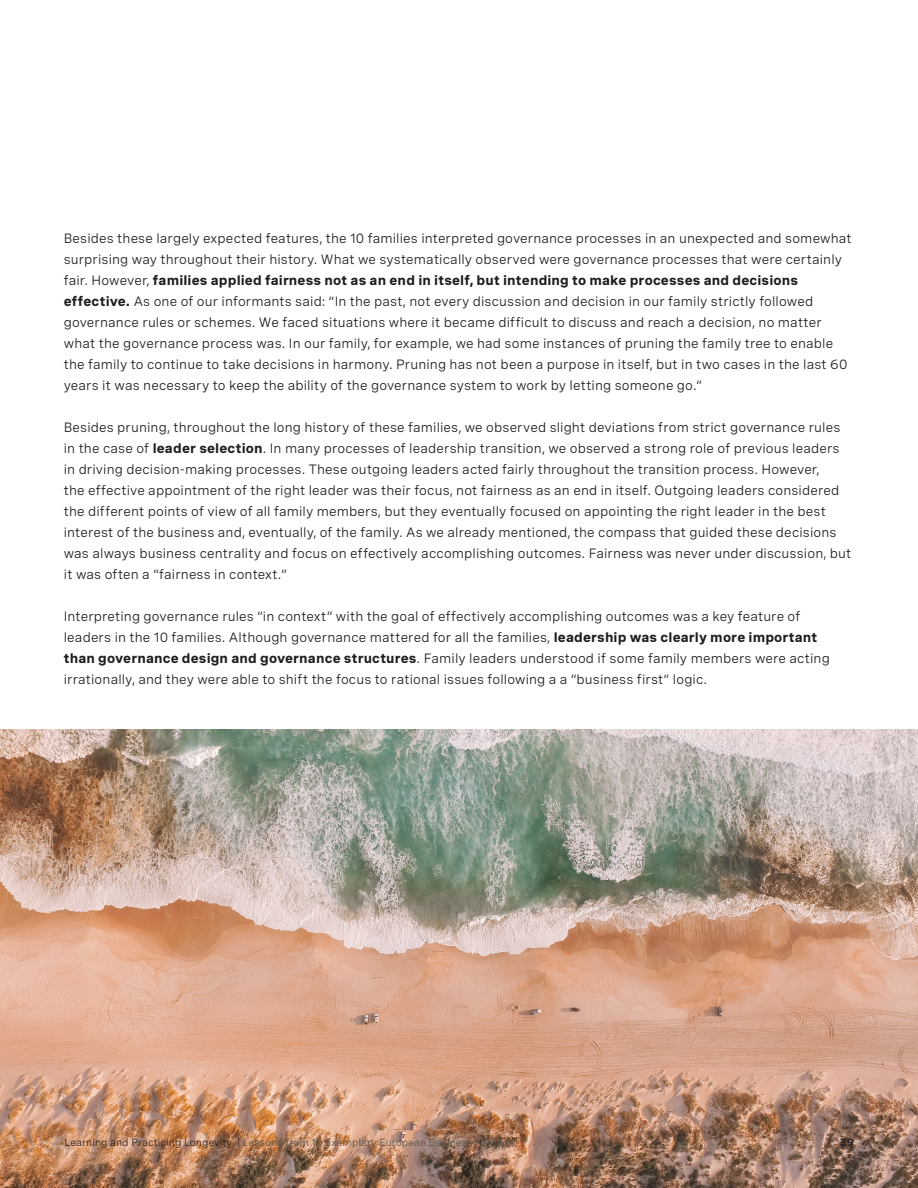
<style>
.page{position:relative;width:918px;height:1188px;background:#fff}
.page>*{position:absolute;margin:0;border:0;box-sizing:border-box;transform-origin:0 0}
.Body_span_2{font:13.5px/21px "Spezia";letter-spacing:.01em;color:#1d1e1d}
.Document_Footer{font:10.5px "Spezia";color:#535656}
.Document_Footer-2{font:700 10.5px "Spezia";color:#231f20}
.s1{font-weight:700}
.s2{color:#231f20}
</style>
<div class="page">
<img style="left:0;top:729px;width:918px;height:459px">
<p class="Body_span_2" style="left:64px;top:227px;width:790px">Besides these largely expected features, the 10 families interpreted governance processes in an unexpected and somewhat surprising way throughout their history. What we systematically observed were governance processes that were certainly fair. However, <span class="s1">families applied fairness not as an end in itself, but intending to make processes and decisions effective.</span> As one of our informants said: “In the past, not every discussion and decision in our family strictly followed governance rules or schemes. We faced situations where it became difficult to discuss and reach a decision, no matter what the governance process was. In our family, for example, we had some instances of pruning the family tree to enable the family to continue to take decisions in harmony. Pruning has not been a purpose in itself, but in two cases in the last 60 years it was necessary to keep the ability of the governance system to work by letting someone go.”</p>
<p class="Body_span_2" style="left:64px;top:416px;width:789px">Besides pruning, throughout the long history of these families, we observed slight deviations from strict governance rules in the case of <span class="s1">leader selection</span>. In many processes of leadership transition, we observed a strong role of previous leaders in driving decision-making processes. These outgoing leaders acted fairly throughout the transition process. However,<br>the effective appointment of the right leader was their focus, not fairness as an end in itself. Outgoing leaders considered the different points of view of all family members, but they eventually focused on appointing the right leader in the best interest of the business and, eventually, of the family. As we already mentioned, the compass that guided these decisions was always business centrality and focus on effectively accomplishing outcomes. Fairness was never under discussion, but it was often a “fairness in context.”</p>
<p class="Body_span_2" style="left:64px;top:605px;width:768px">Interpreting governance rules “in context” with the goal of effectively accomplishing outcomes was a key feature of leaders in the 10 families. Although governance mattered for all the families, <span class="s1">leadership was clearly more important than governance design and governance structures</span>. Family leaders understood if some family members were acting irrationally, and they were able to shift the focus to rational issues following a a “business first” logic.</p>
<p class="Document_Footer" style="left:65px;top:1135px;width:453px"><span class="s2">Learning and Practicing Longevity |</span> Lessons from 10 Exemplary European Business Families</p>
<p class="Document_Footer-2" style="left:840px;top:1134px;width:15px">39</p>
</div>
